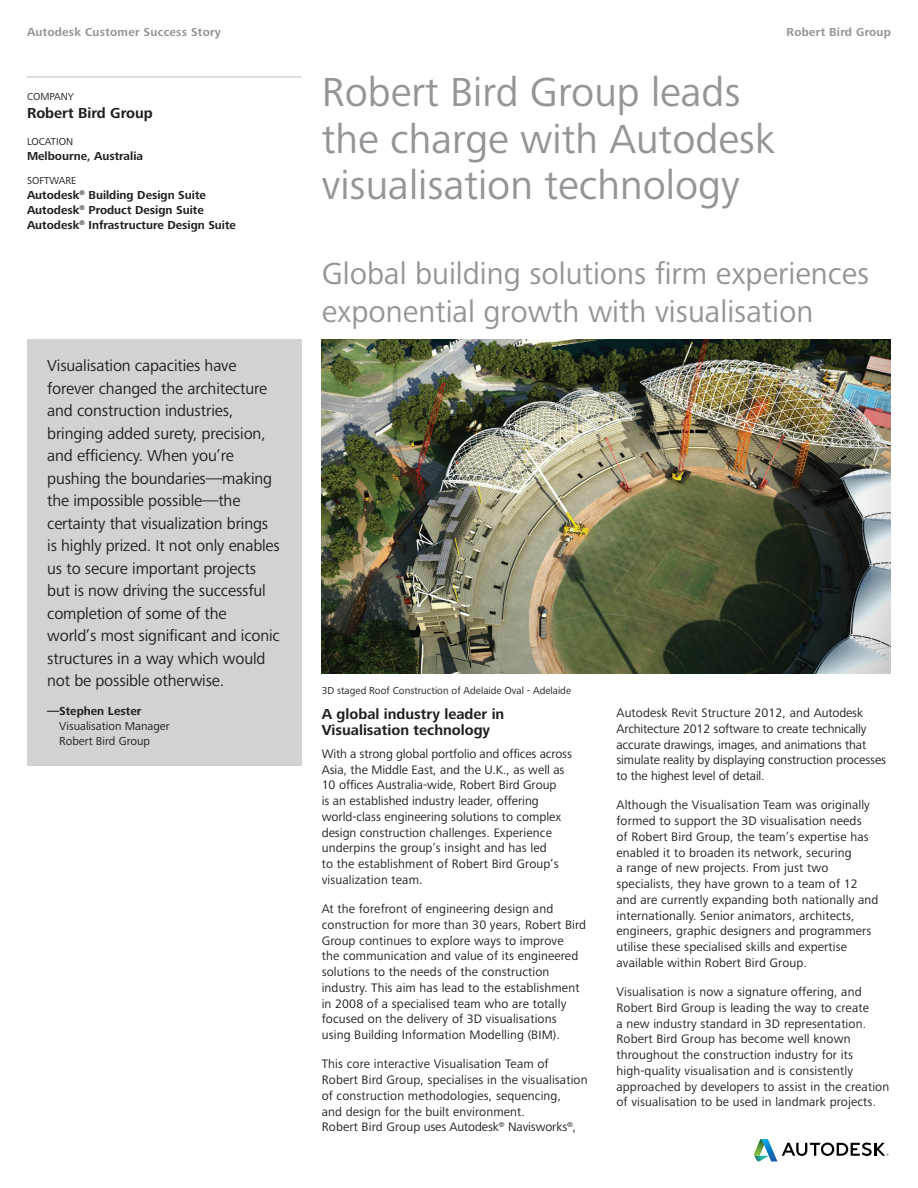
<style>
.page{position:relative;width:918px;height:1188px;background:#fff}
.page>*{position:absolute;margin:0;border:0;box-sizing:border-box;transform-origin:0 0}
.Main_Heading_28_pt{font:42px/46.5px "Frutiger Next LTW1 G";color:#939598}
.Subhead_21_pt{font:31.5px/37.5px "Frutiger Next LTW1 G";color:#939598}
.Pullquote_copy{font:16.5px/22.5px "Frutiger Next LTW1 G";letter-spacing:-.01em;color:#231f20}
.Body_Heads{font:700 15px/16.5px "Frutiger Next LTW1 G";color:#231f20}
.Company_Name_Here{font:700 15px "Frutiger Next LTW1 G";color:#231f20}
.body_8_5_10_5{font:12.75px/15.8px "Frutiger Next LTW1 G";letter-spacing:.01em;color:#231f20}
.body_8_5_10_5-2{font:12.75px/15.8px "Frutiger Next LTW1 G";letter-spacing:-.01em;color:#231f20}
.Product_or_Service{font:700 12px "Frutiger Next LTW1 G";color:#231f20}
.Pullquote_attribute{font:12px/15px "Frutiger Next LTW1 G";color:#231f20}
.top_left_running_hea{font:700 12px "Frutiger Next LTW1 G";letter-spacing:.02em;color:#939598}
.City_Country_Here{font:700 12px "Frutiger Next LTW1 G";color:#231f20}
.top_right_running_he{font:700 12px "Frutiger Next LTW1 G";letter-spacing:.02em;color:#939598}
.COMPANY___LOCATIONS{font:10.5px "Frutiger Next LTW1 G";color:#231f20}
.s1{font-weight:700}
</style>
<div class="page">
<div style="left:27px;top:339px;width:275px;height:427px;background:#d1d2d4"></div>
<hr style="left:27px;top:76px;width:275px;height:2px;background:#d1d2d4">
<svg style="left:754px;top:1139px;width:135px;height:22px"></svg>
<img style="left:322px;top:339px;width:569px;height:335px">
<p class="top_left_running_hea" style="left:27px;top:25px;width:195px">Autodesk Customer Success Story</p>
<p class="top_right_running_he" style="left:787px;top:25px;width:106px">Robert Bird Group</p>
<p class="COMPANY___LOCATIONS" style="left:27px;top:91px;width:48px">COMPANY</p>
<p class="Company_Name_Here" style="left:27px;top:105px;width:127px">Robert Bird Group</p>
<p class="COMPANY___LOCATIONS" style="left:27px;top:135px;width:48px">LOCATION</p>
<p class="City_Country_Here" style="left:27px;top:149px;width:118px">Melbourne, Australia</p>
<p class="COMPANY___LOCATIONS" style="left:27px;top:175px;width:51px">SOFTWARE</p>
<p class="Product_or_Service" style="left:27px;top:189px;width:181px">Autodesk<sup>®</sup> Building Design Suite</p>
<p class="Product_or_Service" style="left:27px;top:204px;width:178px">Autodesk<sup>®</sup> Product Design Suite</p>
<p class="Product_or_Service" style="left:27px;top:219px;width:211px">Autodesk<sup>®</sup> Infrastructure Design Suite</p>
<p class="Main_Heading_28_pt" style="left:322px;top:71px;width:455px">Robert Bird Group leads the charge with Autodesk visualisation technology</p>
<p class="Subhead_21_pt" style="left:322px;top:256px;width:549px">Global building solutions firm experiences exponential growth with visualisation</p>
<p class="Pullquote_copy" style="left:47px;top:355px;width:234px">Visualisation capacities have forever changed the architecture and construction industries, bringing added surety, precision, and efficiency. When you’re pushing the boundaries—making the impossible possible—the certainty that visualization brings is highly prized. It not only enables us to secure important projects but is now driving the successful completion of some of the world’s most significant and iconic structures in a way which would not be possible otherwise.</p>
<p class="Pullquote_attribute" style="left:59px;top:704px;width:112px;text-indent:-12px"><span class="s1">—Stephen Lester<br></span>Visualisation Manager<br>Robert Bird Group</p>
<p class="Body_Heads" style="left:322px;top:706px;width:184px">A global industry leader in<br>Visualisation technology</p>
<p class="body_8_5_10_5" style="left:322px;top:746px;width:252px">With a strong global portfolio and offices across Asia, the Middle East, and the U.K., as well as 10 offices Australia-wide, Robert Bird Group<br>is an established industry leader, offering world-class engineering solutions to complex design construction challenges. Experience underpins the group’s insight and has led<br>to the establishment of Robert Bird Group’s visualization team.</p>
<p class="body_8_5_10_5" style="left:322px;top:901px;width:266px">At the forefront of engineering design and construction for more than 30 years, Robert Bird Group continues to explore ways to improve<br>the communication and value of its engineered solutions to the needs of the construction industry. This aim has lead to the establishment in 2008 of a specialised team who are totally focused on the delivery of 3D visualisations using Building Information Modelling (BIM).</p>
<p class="body_8_5_10_5" style="left:322px;top:1057px;width:267px">This core interactive Visualisation Team of Robert Bird Group, specialises in the visualisation of construction methodologies, sequencing,<br>and design for the built environment.<br>Robert Bird Group uses Autodesk<sup>®</sup> Navisworks<sup>®</sup>,</p>
<p class="COMPANY___LOCATIONS" style="left:322px;top:684px;width:251px">3D staged Roof Construction of Adelaide Oval - Adelaide</p>
<p class="body_8_5_10_5-2" style="left:616px;top:705px;width:271px">Autodesk Revit Structure 2012, and Autodesk Architecture 2012 software to create technically accurate drawings, images, and animations that simulate reality by displaying construction processes to the highest level of detail.</p>
<p class="body_8_5_10_5" style="left:616px;top:798px;width:263px">Although the Visualisation Team was originally formed to support the 3D visualisation needs<br>of Robert Bird Group, the team’s expertise has enabled it to broaden its network, securing<br>a range of new projects. From just two specialists, they have grown to a team of 12 and are currently expanding both nationally and internationally. Senior animators, architects, engineers, graphic designers and programmers utilise these specialised skills and expertise available within Robert Bird Group.</p>
<p class="body_8_5_10_5" style="left:616px;top:984px;width:274px">Visualisation is now a signature offering, and Robert Bird Group is leading the way to create<br>a new industry standard in 3D representation.<br>Robert Bird Group has become well known throughout the construction industry for its high-quality visualisation and is consistently approached by developers to assist in the creation of visualisation to be used in landmark projects.</p>
</div>
